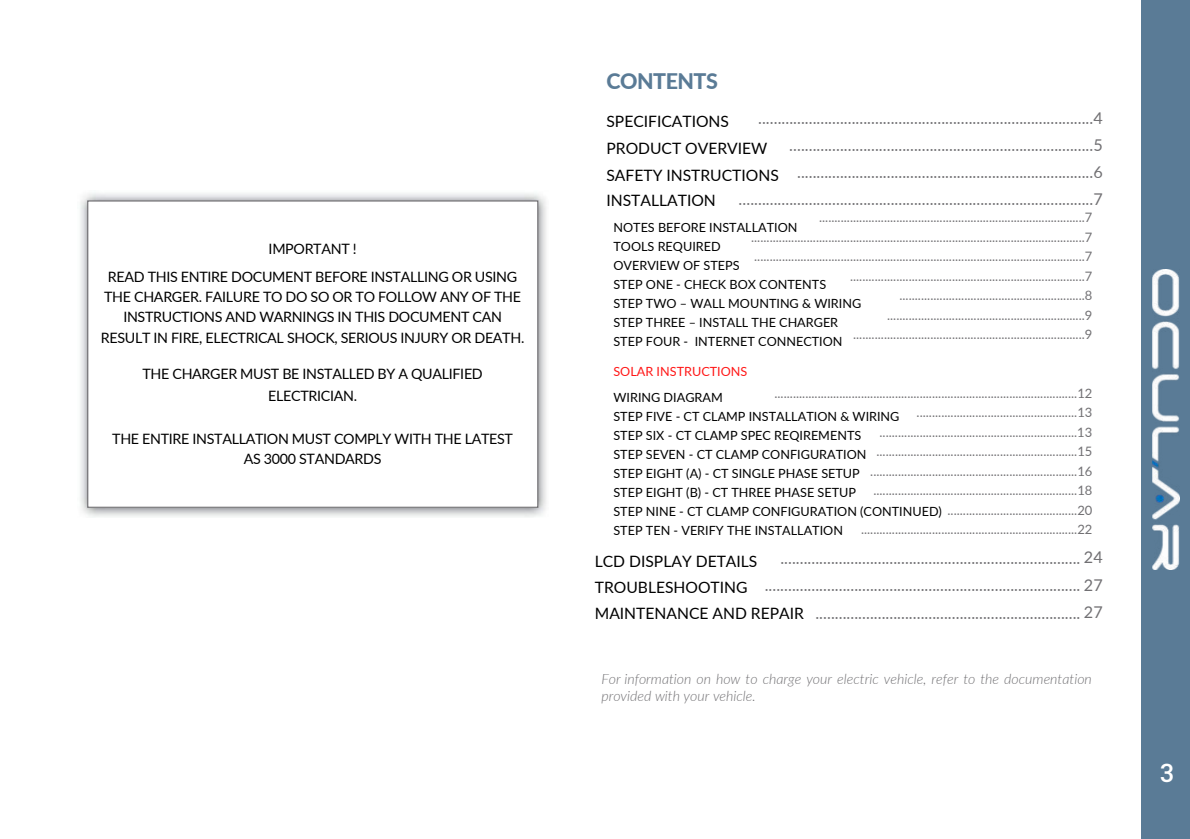
<style>
.page{position:relative;width:1190px;height:839px;background:#fff}
.page>*{position:absolute;margin:0;border:0;box-sizing:border-box;transform-origin:0 0}
.t1{font:500 25.2px "Roboto Mono";color:#fff}
.t2{font:800 21.4px "Lato";letter-spacing:-.02em;color:#5a7b96}
.t3{font:16.2px/27.2px "Lato";color:#717073;text-align:right}
.t4{font:15.6px/27.4px "Lato";color:#000}
.t5{font:14.4px "Lato";color:#fff}
.t6{font:14.2px/20.2px "Lato";letter-spacing:-.02em;color:#000;text-align:center}
.t7{font:italic 300 14.2px/17.4px "Lato";color:#717073}
.t8{font:13px/19.4px "Lato";color:#717073;text-align:right}
.t9{font:12.6px/19px "Lato";color:#000}
.t10{font:12.6px "Lato";color:#ff1616}
</style>
<div class="page">
<img style="left:80px;top:193px;width:466px;height:324px">
<svg style="left:87px;top:200px;width:451px;height:308px"></svg>
<div style="left:1141px;top:0;width:49px;height:838px;background:#5a7b96"></div>
<img style="left:1153px;top:269px;width:27px;height:300px">
<p class="t6" style="left:108px;top:235px;width:411px;line-height:27.4px">IMPORTANT !<br>READ THIS ENTIRE DOCUMENT BEFORE INSTALLING OR USING</p>
<p class="t6" style="left:101px;top:286px;width:425px">THE CHARGER. FAILURE TO DO SO OR TO FOLLOW ANY OF THE<br>INSTRUCTIONS AND WARNINGS IN THIS DOCUMENT CAN<br>RESULT IN FIRE, ELECTRICAL SHOCK, SERIOUS INJURY OR DEATH.</p>
<p class="t6" style="left:142px;top:363px;width:342px;line-height:21.4px">THE CHARGER MUST BE INSTALLED BY A QUALIFIED<br>ELECTRICIAN.</p>
<p class="t6" style="left:112px;top:428px;width:402px">THE ENTIRE INSTALLATION MUST COMPLY WITH THE LATEST<br>AS 3000 STANDARDS</p>
<h2 class="t2" style="left:606px;top:65px;width:113px">CONTENTS</h2>
<p class="t3" style="left:739px;top:103px;width:366px">......................................................................................4 ..............................................................................5 ............................................................................6 ...........................................................................................7</p>
<p class="t9" style="left:613px;top:217px;width:249px">NOTES BEFORE INSTALLATION<br>TOOLS REQUIRED<br>OVERVIEW OF STEPS<br>STEP ONE - CHECK BOX CONTENTS<br>STEP TWO – WALL MOUNTING &amp; WIRING<br>STEP THREE – INSTALL THE CHARGER<br>STEP FOUR - INTERNET CONNECTION</p>
<p class="t4" style="left:606px;top:106px;width:174px">SPECIFICATIONS<br>PRODUCT OVERVIEW<br>SAFETY INSTRUCTIONS</p>
<p class="t4" style="left:606px;top:186px;width:111px">INSTALLATION</p>
<p class="t8" style="left:751px;top:207px;width:343px">......................................................................................7 ............................................................................................................7 ...........................................................................................................7 ............................................................................7 ............................................................8 ................................................................9 ...........................................................................9</p>
<p class="t10" style="left:613px;top:362px;width:135px">SOLAR INSTRUCTIONS</p>
<p class="t8" style="left:774px;top:383px;width:319px">..................................................................................................12 ....................................................13 ................................................................13 .................................................................15 ...................................................................16 ..................................................................18 ..........................................20 ......................................................................22</p>
<p class="t9" style="left:613px;top:388px;width:330px">WIRING DIAGRAM<br>STEP FIVE - CT CLAMP INSTALLATION &amp; WIRING<br>STEP SIX - CT CLAMP SPEC REQIREMENTS<br>STEP SEVEN - CT CLAMP CONFIGURATION<br>STEP EIGHT (A) - CT SINGLE PHASE SETUP<br>STEP EIGHT (B) - CT THREE PHASE SETUP<br>STEP NINE - CT CLAMP CONFIGURATION (CONTINUED)<br>STEP TEN - VERIFY THE INSTALLATION</p>
<p class="t3" style="left:765px;top:543px;width:340px">............................................................................. 24 ................................................................................. 27 .................................................................... 27</p>
<p class="t4" style="left:595px;top:547px;width:211px;line-height:26px">LCD DISPLAY DETAILS<br>TROUBLESHOOTING<br>MAINTENANCE AND REPAIR</p>
<p class="t7" style="left:601px;top:669px;width:492px">For information on how to charge your electric vehicle, refer to the documentation provided with your vehicle.</p>
<h1 class="t1" style="left:1160px;top:755px;width:17px">3</h1>
<p class="t5" style="left:1163px;top:768px;width:10px">1</p>
</div>
